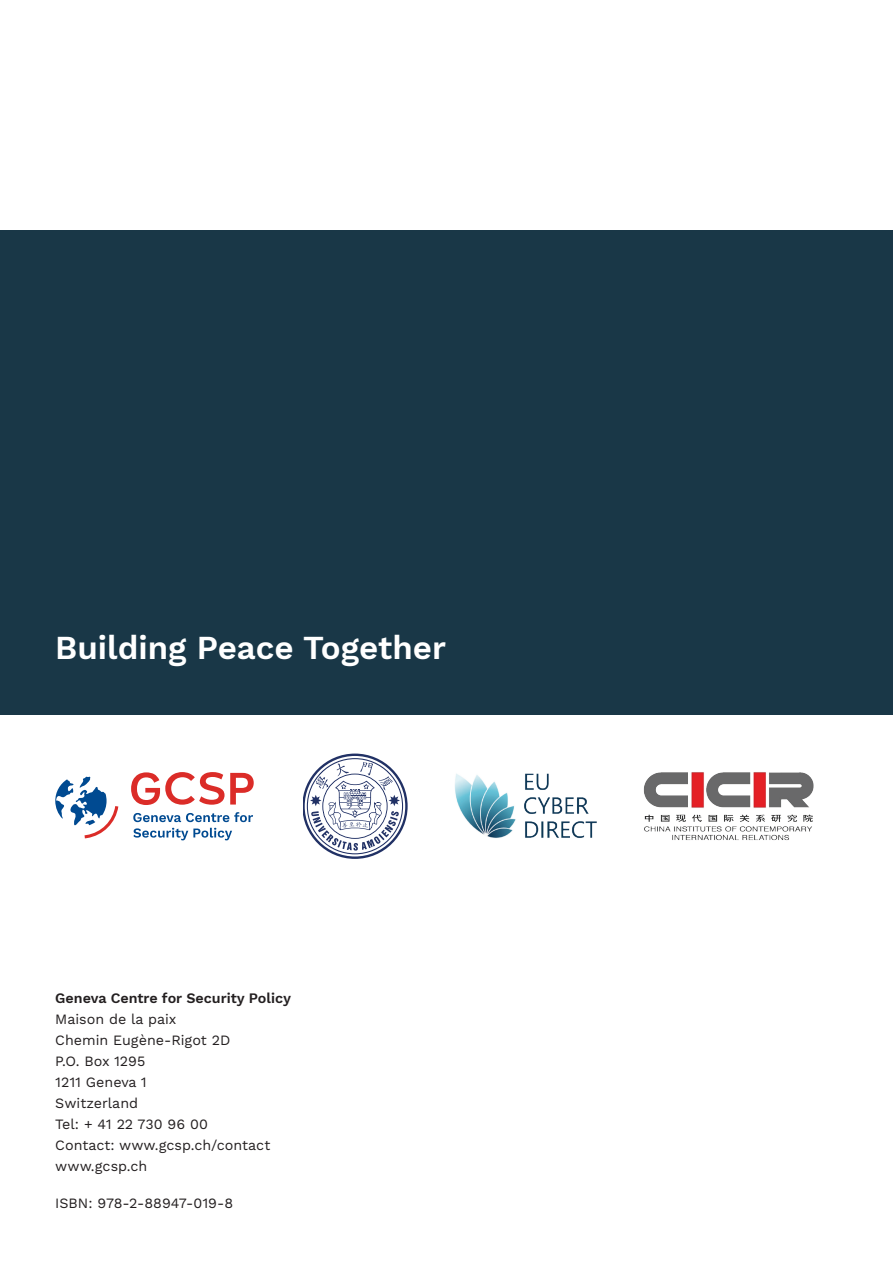
<style>
.page{position:relative;width:893px;height:1263px;background:#fff}
.page>*{position:absolute;margin:0;border:0;box-sizing:border-box;transform-origin:0 0}
.Intro{font:600 33px "Work Sans";color:#fff}
.Main_Text{font:14.25px "Work Sans";color:#231f20}
.Main_Text-2{font:600 14.25px "Work Sans";color:#231f20}
</style>
<div class="page">
<div style="left:0;top:230px;width:893px;height:484px;background:#193747"></div>
<svg style="left:55px;top:776px;width:63px;height:62px"></svg>
<svg style="left:131px;top:772px;width:123px;height:33px"></svg>
<svg style="left:133px;top:812px;width:120px;height:10px"></svg>
<svg style="left:133px;top:828px;width:99px;height:12px"></svg>
<svg style="left:304px;top:753px;width:104px;height:106px"></svg>
<img style="left:455px;top:773px;width:142px;height:65px">
<img style="left:643px;top:772px;width:171px;height:69px">
<p class="Intro" style="left:55px;top:628px;width:392px">Building Peace Together</p>
<p class="Main_Text-2" style="left:55px;top:990px;width:237px">Geneva Centre for Security Policy</p>
<p class="Main_Text" style="left:55px;top:1011px;width:123px">Maison de la paix</p>
<p class="Main_Text" style="left:55px;top:1032px;width:177px">Chemin Eugène-Rigot 2D</p>
<p class="Main_Text" style="left:55px;top:1053px;width:92px">P.O. Box 1295</p>
<p class="Main_Text" style="left:55px;top:1074px;width:93px">1211 Geneva 1</p>
<p class="Main_Text" style="left:55px;top:1095px;width:84px">Switzerland</p>
<p class="Main_Text" style="left:55px;top:1116px;width:154px">Tel: + 41 22 730 96 00</p>
<p class="Main_Text" style="left:55px;top:1137px;width:217px">Contact: www.gcsp.ch/contact</p>
<p class="Main_Text" style="left:55px;top:1158px;width:93px">www.gcsp.ch</p>
<p class="Main_Text" style="left:55px;top:1194px;width:179px">ISBN: 978-2-88947-019-8</p>
</div>
